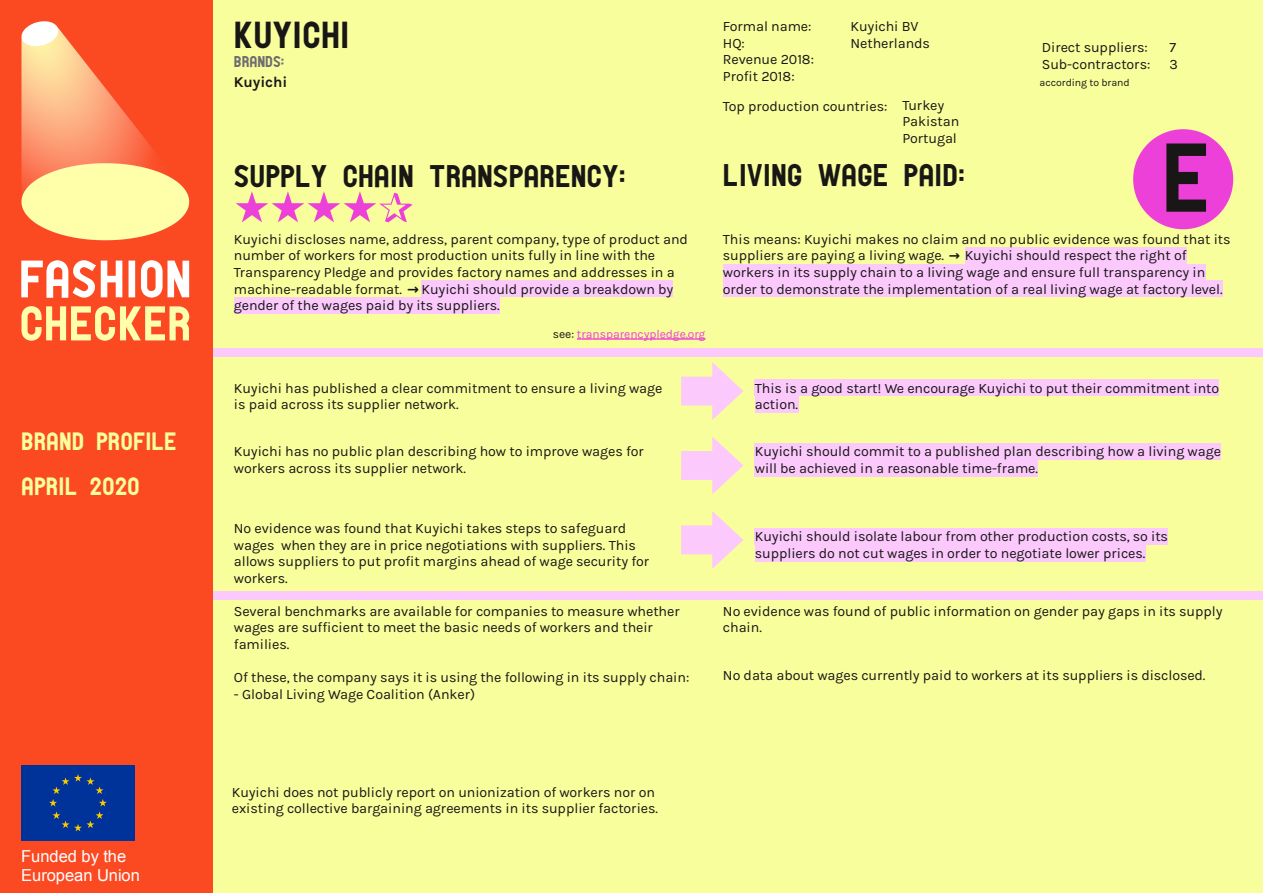
<style>
.page{position:relative;width:1263px;height:893px;background:#f9fe9c}
.page>*{position:absolute;margin:0;border:0;box-sizing:border-box;transform-origin:0 0}
.t1{font:93px "PTF NORDIC Standard";color:#181715}
.t2{font:700 60px "DejaVu Sans Mono";color:#ed40d9}
.t3{font:36px "PTF NORDIC Standard";color:#181715}
.t4{font:30px "PTF NORDIC Standard";color:#181715}
.t5{font:24px/45px "PTF NORDIC Standard";color:#f9fe9c}
.t6{font:16.5px/18.9px "Arial";color:#fff}
.t7{font:700 15px "Karla";letter-spacing:-.005em;color:#181715}
.t8{font:15px "PTF NORDIC Standard";color:#6f6e6e}
.t9{font:14.25px/16.6px "Karla";letter-spacing:-.005em;color:#181715}
.t10{font:12px "Karla";letter-spacing:-.005em;color:#ed40d9}
.t11{font:10.5px "Karla";letter-spacing:-.005em;color:#181715}
.s1{font-family:"DejaVu Sans";font-weight:700}
.s2{color:#181715}
.s3{font-family:"DejaVu Sans";font-weight:700;font-size:13.5px}
</style>
<div class="page">
<div style="left:0;top:591px;width:1263px;height:9px;background:#fcc9fd"></div>
<div style="left:0;top:349px;width:1263px;height:8px;background:#fcc9fd"></div>
<div style="left:0;top:0;width:213px;height:893px;background:#fb4922"></div>
<img style="left:21px;top:21px;width:168px;height:319px">
<div style="left:21px;top:765px;width:113px;height:76px;background:#039"></div>
<div style="left:422px;top:281px;width:251px;height:16px;background:#fcc9fd"></div>
<div style="left:234px;top:297px;width:266px;height:17px;background:#fcc9fd"></div>
<div style="left:755px;top:379px;width:464px;height:17px;background:#fcc9fd"></div>
<div style="left:755px;top:396px;width:43px;height:17px;background:#fcc9fd"></div>
<div style="left:1133px;top:129px;width:100px;height:100px;background:#ed40d9;border-radius:50%"></div>
<div style="left:965px;top:247px;width:221px;height:17px;background:#fcc9fd"></div>
<div style="left:723px;top:264px;width:482px;height:17px;background:#fcc9fd"></div>
<div style="left:723px;top:281px;width:499px;height:16px;background:#fcc9fd"></div>
<div style="left:755px;top:443px;width:466px;height:17px;background:#fcc9fd"></div>
<div style="left:755px;top:460px;width:283px;height:17px;background:#fcc9fd"></div>
<div style="left:755px;top:528px;width:413px;height:17px;background:#fcc9fd"></div>
<div style="left:755px;top:545px;width:390px;height:17px;background:#fcc9fd"></div>
<svg style="left:681px;top:362px;width:62px;height:58px"></svg>
<svg style="left:681px;top:437px;width:62px;height:57px"></svg>
<svg style="left:681px;top:511px;width:62px;height:58px"></svg>
<svg style="left:577px;top:338px;width:128px;height:2px"></svg>
<h3 class="t5" style="left:21px;top:420px;width:157px">BRAND PROFILE<br>APRIL 2020</h3>
<p class="t6" style="left:21px;top:847px;width:120px">Funded by the<br>European Union</p>
<h3 class="t3" style="left:234px;top:22px;width:118px">KUYICHI</h3>
<p class="t7" style="left:234px;top:73px;width:55px">Kuyichi</p>
<p class="t8" style="left:234px;top:56px;width:52px">BRANDS:</p>
<h3 class="t4" style="left:234px;top:165px;width:393px">SUPPLY CHAIN TRANSPARENCY:</h3>
<h2 class="t2" style="left:234px;top:167px;width:182px">★★★★✰</h2>
<p class="t9" style="left:234px;top:231px;width:456px">Kuyichi discloses name, address, parent company, type of product and number of workers for most production units fully in line with the Transparency Pledge and provides factory names and addresses in a machine-readable format. <span class="s1">→</span> Kuyichi should provide a breakdown by gender of the wages paid by its suppliers.</p>
<p class="t10" style="left:553px;top:327px;width:154px"><span class="s2">see:</span> transparencypledge.org</p>
<p class="t9" style="left:723px;top:18px;width:90px">Formal name:</p>
<p class="t9" style="left:850px;top:18px;width:70px">Kuyichi BV</p>
<p class="t9" style="left:723px;top:35px;width:23px">HQ:</p>
<p class="t9" style="left:850px;top:35px;width:81px">Netherlands</p>
<p class="t9" style="left:723px;top:51px;width:93px">Revenue 2018:<br>Profit 2018:</p>
<p class="t9" style="left:1042px;top:39px;width:107px">Direct suppliers:</p>
<p class="t9" style="left:1169px;top:39px;width:8px">7</p>
<p class="t9" style="left:1042px;top:56px;width:110px">Sub-contractors:</p>
<p class="t9" style="left:1169px;top:56px;width:10px">3</p>
<p class="t11" style="left:1039px;top:76px;width:92px">according to brand</p>
<p class="t9" style="left:902px;top:97px;width:59px">Turkey<br>Pakistan<br>Portugal</p>
<p class="t9" style="left:723px;top:98px;width:166px">Top production countries:</p>
<h1 class="t1" style="left:1162px;top:144px;width:50px">E</h1>
<p class="t9" style="left:723px;top:231px;width:509px">This means: Kuyichi makes no claim and no public evidence was found that its suppliers are paying a living wage. <span class="s3">→</span> Kuyichi should respect the right of workers in its supply chain to a living wage and ensure full transparency in order to demonstrate the implementation of a real living wage at factory level.</p>
<h3 class="t4" style="left:723px;top:164px;width:244px">LIVING WAGE PAID:</h3>
<p class="t9" style="left:234px;top:380px;width:430px">Kuyichi has published a clear commitment to ensure a living wage is paid across its supplier network.</p>
<p class="t9" style="left:234px;top:443px;width:411px">Kuyichi has no public plan describing how to improve wages for workers across its supplier network.</p>
<p class="t9" style="left:755px;top:443px;width:468px">Kuyichi should commit to a published plan describing how a living wage will be achieved in a reasonable time-frame.</p>
<p class="t9" style="left:755px;top:379px;width:466px">This is a good start! We encourage Kuyichi to put their commitment into action.</p>
<p class="t9" style="left:234px;top:520px;width:417px">No evidence was found that Kuyichi takes steps to safeguard wages when they are in price negotiations with suppliers. This allows suppliers to put profit margins ahead of wage security for workers.</p>
<p class="t9" style="left:755px;top:528px;width:415px">Kuyichi should isolate labour from other production costs, so its suppliers do not cut wages in order to negotiate lower prices.</p>
<p class="t9" style="left:723px;top:603px;width:501px">No evidence was found of public information on gender pay gaps in its supply chain.</p>
<p class="t9" style="left:723px;top:666px;width:484px">No data about wages currently paid to workers at its suppliers is disclosed.</p>
<p class="t9" style="left:234px;top:603px;width:447px">Several benchmarks are available for companies to measure whether wages are sufficient to meet the basic needs of workers and their families.</p>
<p class="t9" style="left:234px;top:669px;width:457px">Of these, the company says it is using the following in its supply chain:</p>
<p class="t9" style="left:234px;top:686px;width:243px">- Global Living Wage Coalition (Anker)</p>
<p class="t9" style="left:232px;top:783px;width:428px">Kuyichi does not publicly report on unionization of workers nor on existing collective bargaining agreements in its supplier factories.</p>
</div>
